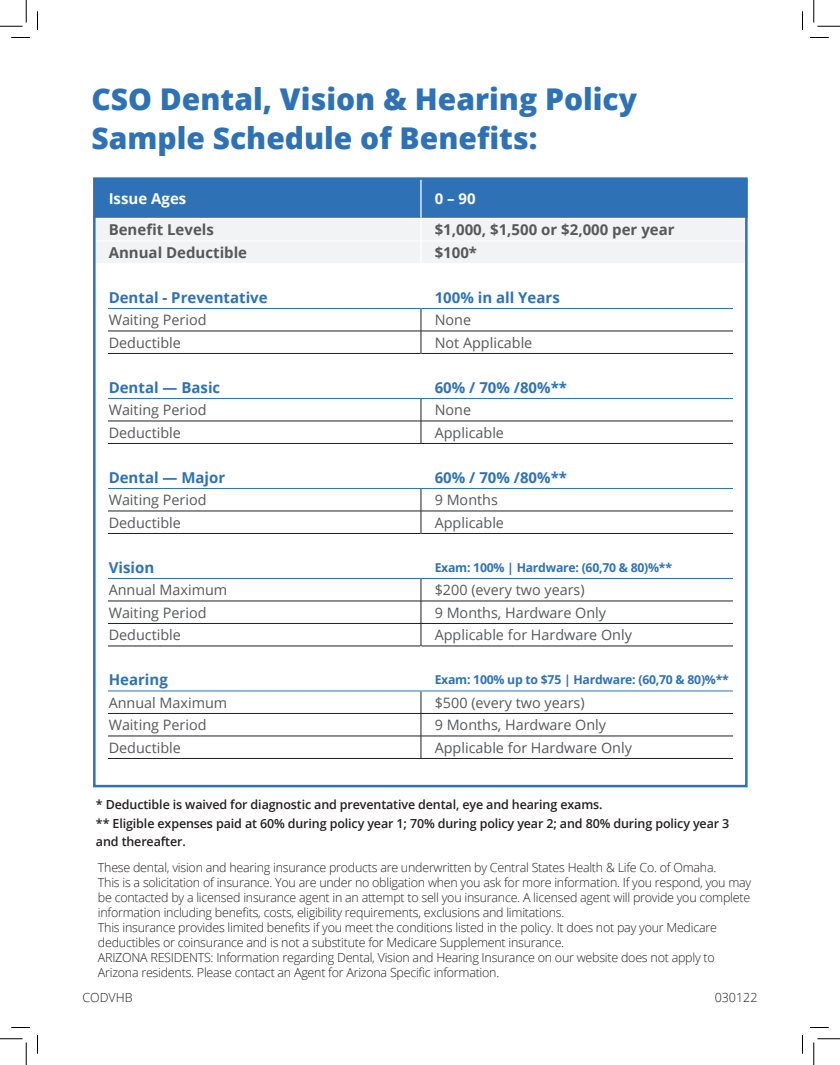
<style>
.page{position:relative;width:840px;height:1065px;background:#fff}
.page>*{position:absolute;margin:0;border:0;box-sizing:border-box;transform-origin:0 0}
.t1{font:800 30px/38.8px "Open Sans";color:#2e72b5}
.t2{font:700 15px "Open Sans";color:#2e72b5}
.t3{font:700 15px "Open Sans";color:#57585a}
.t4{font:700 15px "Open Sans";color:#fff}
.t5{font:14.38px "Open Sans";color:#57585a}
.t6{font:300 12.5px/15px "Open Sans";letter-spacing:-.02em;color:#231f20}
.t7{font:600 12.5px/18.8px "Open Sans";letter-spacing:-.01em;color:#231f20}
.t8{font:700 12.25px "Open Sans";letter-spacing:-.02em;color:#2e72b5}
</style>
<div class="page">
<svg style="left:96px;top:180px;width:649px;height:578px"></svg>
<hr style="left:96px;top:443px;width:325px;height:1px;background:#231f20">
<hr style="left:421px;top:443px;width:326px;height:1px;background:#231f20">
<hr style="left:94px;top:758px;width:327px;height:1px;background:#231f20">
<hr style="left:421px;top:758px;width:327px;height:1px;background:#231f20">
<hr style="left:96px;top:690px;width:325px;height:1px;background:#2e72b5">
<hr style="left:421px;top:690px;width:326px;height:1px;background:#2e72b5">
<hr style="left:96px;top:578px;width:325px;height:1px;background:#2e72b5">
<hr style="left:421px;top:578px;width:326px;height:1px;background:#2e72b5">
<hr style="left:96px;top:488px;width:325px;height:1px;background:#2e72b5">
<hr style="left:421px;top:488px;width:326px;height:1px;background:#2e72b5">
<hr style="left:96px;top:398px;width:325px;height:1px;background:#2e72b5">
<hr style="left:421px;top:398px;width:326px;height:1px;background:#2e72b5">
<hr style="left:96px;top:308px;width:325px;height:1px;background:#2e72b5">
<hr style="left:421px;top:308px;width:326px;height:1px;background:#2e72b5">
<div style="left:94px;top:266px;width:14px;height:508px;background:#fff"></div>
<svg style="left:733px;top:282px;width:18px;height:492px"></svg>
<svg style="left:11px;top:37px;width:19px;height:1px"></svg>
<svg style="left:810px;top:37px;width:19px;height:1px"></svg>
<svg style="left:11px;top:1027px;width:19px;height:1px"></svg>
<svg style="left:810px;top:1027px;width:19px;height:1px"></svg>
<svg style="left:37px;top:11px;width:1px;height:19px"></svg>
<svg style="left:37px;top:1035px;width:1px;height:19px"></svg>
<svg style="left:802px;top:11px;width:1px;height:19px"></svg>
<svg style="left:802px;top:1035px;width:1px;height:19px"></svg>
<svg style="left:0;top:0;width:27px;height:27px"></svg>
<svg style="left:0;top:1039px;width:27px;height:26px"></svg>
<svg style="left:814px;top:0;width:26px;height:27px"></svg>
<svg style="left:814px;top:1039px;width:26px;height:26px"></svg>
<p class="t1" style="left:91px;top:78px;width:547px">CSO Dental, Vision &amp; Hearing Policy<br>Sample Schedule of Benefits:</p>
<p class="t4" style="left:109px;top:188px;width:79px">Issue Ages</p>
<p class="t4" style="left:435px;top:188px;width:42px">0 – 90</p>
<p class="t3" style="left:109px;top:219px;width:107px">Benefit Levels</p>
<p class="t3" style="left:435px;top:219px;width:241px">$1,000, $1,500 or $2,000 per year</p>
<p class="t3" style="left:109px;top:242px;width:140px">Annual Deductible</p>
<p class="t3" style="left:435px;top:242px;width:44px">$100*</p>
<p class="t2" style="left:109px;top:287px;width:161px">Dental - Preventative</p>
<p class="t2" style="left:435px;top:287px;width:127px">100% in all Years</p>
<p class="t5" style="left:109px;top:310px;width:99px">Waiting Period</p>
<p class="t5" style="left:435px;top:310px;width:38px">None</p>
<p class="t5" style="left:109px;top:333px;width:74px">Deductible</p>
<p class="t5" style="left:435px;top:333px;width:99px">Not Applicable</p>
<p class="t2" style="left:109px;top:377px;width:113px">Dental — Basic</p>
<p class="t2" style="left:435px;top:377px;width:134px">60% / 70% /80%**</p>
<p class="t5" style="left:109px;top:400px;width:99px">Waiting Period</p>
<p class="t5" style="left:435px;top:400px;width:38px">None</p>
<p class="t5" style="left:109px;top:423px;width:74px">Deductible</p>
<p class="t5" style="left:435px;top:423px;width:71px">Applicable</p>
<p class="t2" style="left:109px;top:467px;width:118px">Dental — Major</p>
<p class="t2" style="left:435px;top:467px;width:134px">60% / 70% /80%**</p>
<p class="t5" style="left:109px;top:490px;width:99px">Waiting Period</p>
<p class="t5" style="left:435px;top:490px;width:65px">9 Months</p>
<p class="t5" style="left:109px;top:513px;width:74px">Deductible</p>
<p class="t5" style="left:435px;top:513px;width:71px">Applicable</p>
<p class="t2" style="left:109px;top:557px;width:47px">Vision</p>
<p class="t8" style="left:435px;top:559px;width:239px">Exam: 100% | Hardware: (60,70 &amp; 80)%**</p>
<p class="t5" style="left:109px;top:580px;width:120px">Annual Maximum</p>
<p class="t5" style="left:435px;top:580px;width:152px">$200 (every two years)</p>
<p class="t5" style="left:109px;top:603px;width:99px">Waiting Period</p>
<p class="t5" style="left:435px;top:603px;width:173px">9 Months, Hardware Only</p>
<p class="t5" style="left:109px;top:625px;width:74px">Deductible</p>
<p class="t5" style="left:435px;top:625px;width:199px">Applicable for Hardware Only</p>
<p class="t2" style="left:109px;top:669px;width:61px">Hearing</p>
<p class="t8" style="left:435px;top:671px;width:296px">Exam: 100% up to $75 | Hardware: (60,70 &amp; 80)%**</p>
<p class="t5" style="left:109px;top:693px;width:120px">Annual Maximum</p>
<p class="t5" style="left:435px;top:693px;width:152px">$500 (every two years)</p>
<p class="t5" style="left:109px;top:715px;width:99px">Waiting Period</p>
<p class="t5" style="left:435px;top:715px;width:173px">9 Months, Hardware Only</p>
<p class="t5" style="left:109px;top:738px;width:74px">Deductible</p>
<p class="t5" style="left:435px;top:738px;width:199px">Applicable for Hardware Only</p>
<p class="t7" style="left:96px;top:795px;width:635px">* Deductible is waived for diagnostic and preventative dental, eye and hearing exams.<br>** Eligible expenses paid at 60% during policy year 1; 70% during policy year 2; and 80% during policy year 3 and thereafter.</p>
<p class="t6" style="left:98px;top:859px;width:620px">These dental, vision and hearing insurance products are underwritten by Central States Health &amp; Life Co. of Omaha.</p>
<p class="t6" style="left:98px;top:874px;width:655px;text-align:justify">This is a solicitation of insurance. You are under no obligation when you ask for more information. If you respond, you may be contacted by a licensed insurance agent in an attempt to sell you insurance. A licensed agent will provide you complete information including benefits, costs, eligibility requirements, exclusions and limitations.</p>
<p class="t6" style="left:98px;top:919px;width:621px">This insurance provides limited benefits if you meet the conditions listed in the policy. It does not pay your Medicare deductibles or coinsurance and is not a substitute for Medicare Supplement insurance.</p>
<p class="t6" style="left:98px;top:949px;width:618px">ARIZONA RESIDENTS: Information regarding Dental, Vision and Hearing Insurance on our website does not apply to<br>Arizona residents. Please contact an Agent for Arizona Specific information.</p>
<p class="t6" style="left:82px;top:990px;width:52px">CODVHB</p>
<p class="t6" style="left:715px;top:990px;width:44px">030122</p>
</div>
